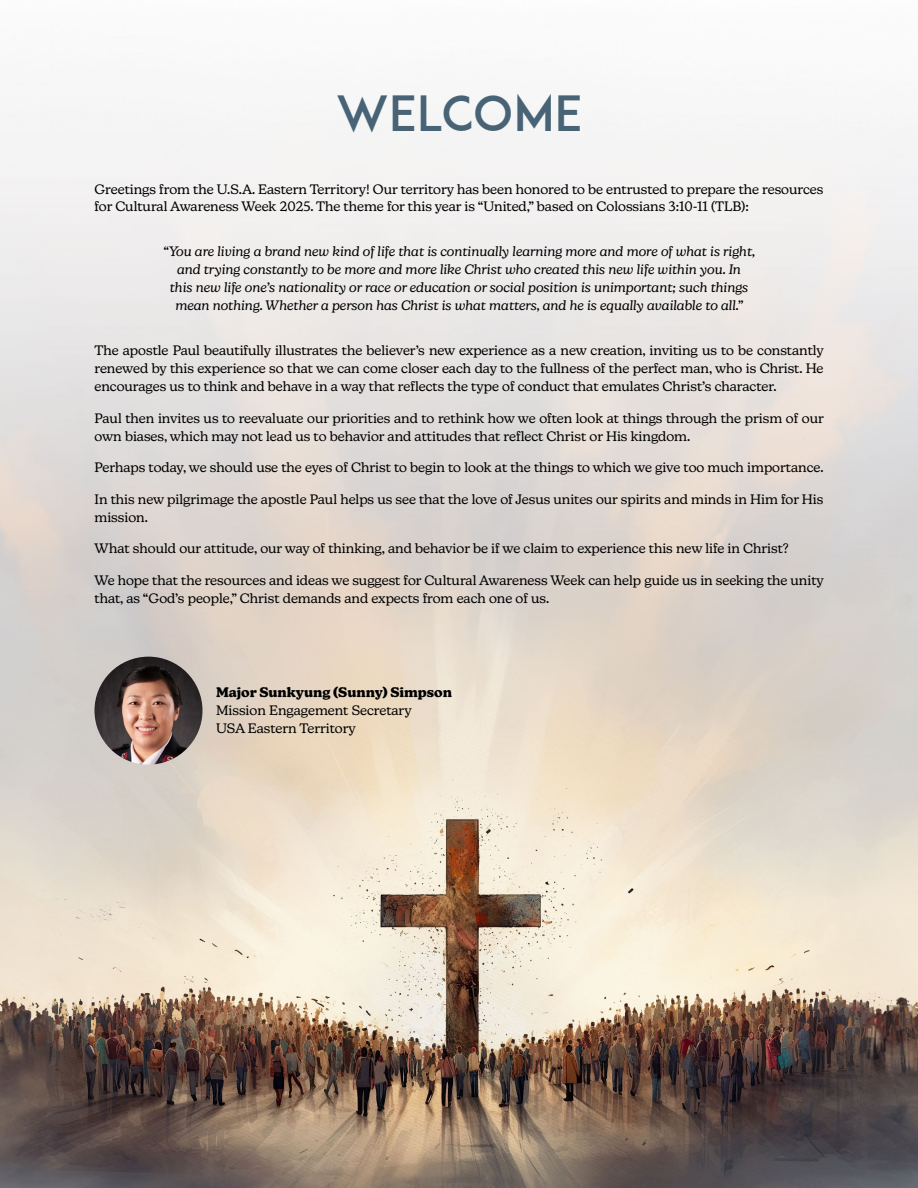
<style>
.page{position:relative;width:918px;height:1188px;background:#fff}
.page>*{position:absolute;margin:0;border:0;box-sizing:border-box;transform-origin:0 0}
.t1{font:48px "ADAM.CGPRO";color:#486375}
.t2{font:13.5px/18px "New Kansas";color:#000}
.t3{font:italic 13.5px/18px "New Kansas";color:#000;text-align:center}
.t4{font:700 13.5px "New Kansas";color:#000}
</style>
<div class="page">
<img style="left:0;top:103px;width:918px;height:1085px">
<img style="left:94px;top:657px;width:108px;height:108px;border-radius:54px">
<h1 class="t1" style="left:335px;top:84px;width:249px">WELCOME</h1>
<p class="t2" style="left:94px;top:180px;width:730px">Greetings from the U.S.A. Eastern Territory! Our territory has been honored to be entrusted to prepare the resources for Cultural Awareness Week 2025. The theme for this year is “United,” based on Colossians 3:10-11 (TLB):</p>
<p class="t3" style="left:163px;top:243px;width:594px">“You are living a brand new kind of life that is continually learning more and more of what is right, and trying constantly to be more and more like Christ who created this new life within you. In<br>this new life one’s nationality or race or education or social position is unimportant; such things mean nothing. Whether a person has Christ is what matters, and he is equally available to all.”</p>
<p class="t2" style="left:94px;top:342px;width:731px;text-align:justify">The apostle Paul beautifully illustrates the believer’s new experience as a new creation, inviting us to be constantly renewed by this experience so that we can come closer each day to the fullness of the perfect man, who is Christ. He encourages us to think and behave in a way that reflects the type of conduct that emulates Christ’s character.</p>
<p class="t2" style="left:94px;top:409px;width:731px">Paul then invites us to reevaluate our priorities and to rethink how we often look at things through the prism of our own biases, which may not lead us to behavior and attitudes that reflect Christ or His kingdom.</p>
<p class="t2" style="left:94px;top:459px;width:731px">Perhaps today, we should use the eyes of Christ to begin to look at the things to which we give too much importance.</p>
<p class="t2" style="left:94px;top:490px;width:730px">In this new pilgrimage the apostle Paul helps us see that the love of Jesus unites our spirits and minds in Him for His mission.</p>
<p class="t2" style="left:94px;top:540px;width:696px">What should our attitude, our way of thinking, and behavior be if we claim to experience this new life in Christ?</p>
<p class="t2" style="left:94px;top:571px;width:731px">We hope that the resources and ideas we suggest for Cultural Awareness Week can help guide us in seeking the unity that, as “God’s people,” Christ demands and expects from each one of us.</p>
<p class="t4" style="left:216px;top:685px;width:238px">Major Sunkyung (Sunny) Simpson</p>
<p class="t2" style="left:216px;top:702px;width:197px">Mission Engagement Secretary<br>USA Eastern Territory</p>
</div>
